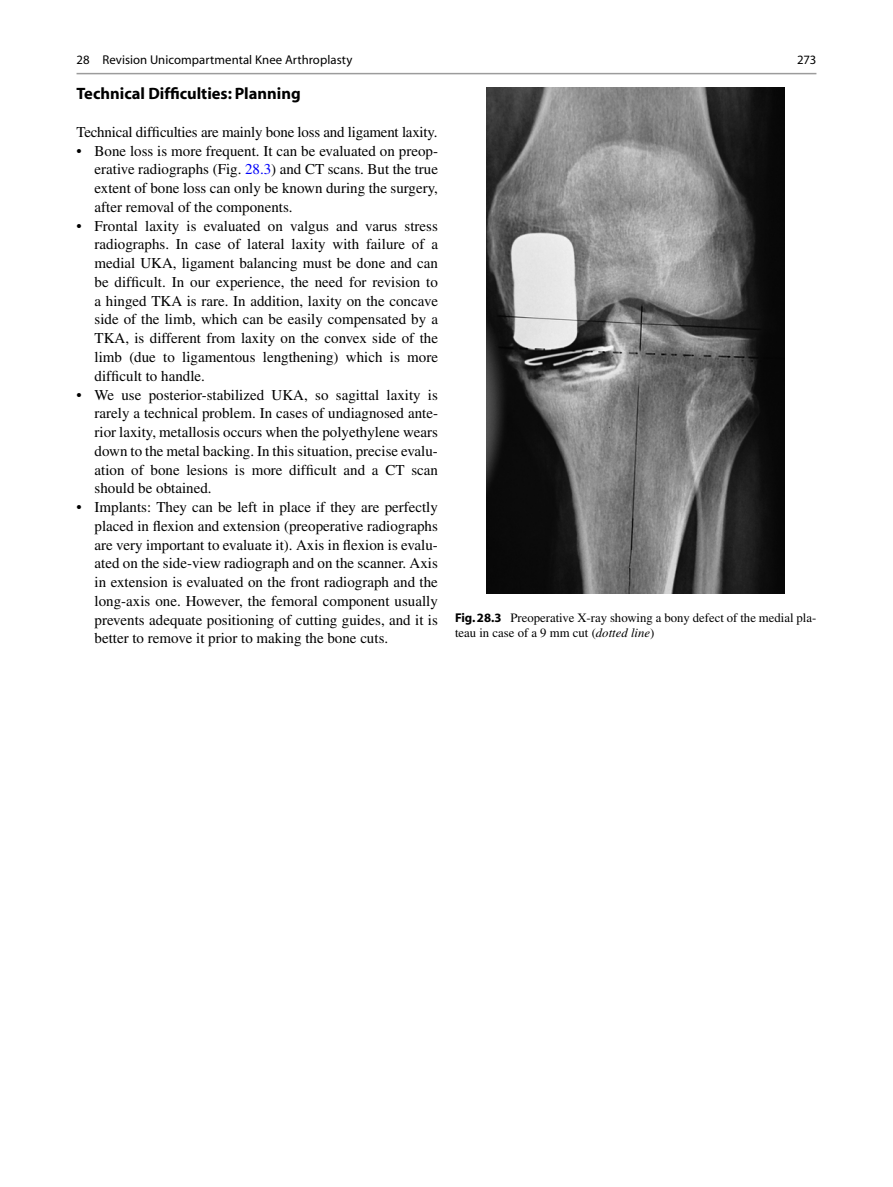
<style>
.page{position:relative;width:893px;height:1187px;background:#fff}
.page>*{position:absolute;margin:0;border:0;box-sizing:border-box;transform-origin:0 0}
.t1{font:700 16.5px "Lvbpxk Myriad";color:#000}
.t2{font:15px/18.8px "Gpnrwp Times";color:#000;text-align:justify}
.t3{font:12.75px/15px "Gpnrwp Times";color:#000}
.t4{font:12.75px "Bjwmjb Myriad";letter-spacing:.005em;color:#000}
.s1{color:#0000fa}
.s2{font-family:"Lvbpxk Myriad";font-weight:700}
.s3{font-family:"Gnfypb Times";font-style:italic}
</style>
<div class="page">
<img style="left:487px;top:88px;width:298px;height:505px">
<hr style="left:77px;top:73px;width:739px;height:1px;background:#9c9c9c">
<p class="t4" style="left:77px;top:55px;width:277px">28 Revision Unicompartmental Knee Arthroplasty</p>
<p class="t1" style="left:77px;top:88px;width:226px">Technical Difficulties: Planning</p>
<p class="t2" style="left:77px;top:124px;width:362px">Technical difficulties are mainly bone loss and ligament laxity.</p>
<p class="t2" style="left:95px;top:143px;width:345px;text-indent:-18px">• Bone loss is more frequent. It can be evaluated on preop&shy;erative radiographs (Fig. <span class="s1">28.3</span> ) and CT scans. But the true extent of bone loss can only be known during the surgery, after removal of the components.</p>
<p class="t2" style="left:95px;top:218px;width:345px;text-indent:-18px">• Frontal laxity is evaluated on valgus and varus stress radiographs. In case of lateral laxity with failure of a medial UKA, ligament balancing must be done and can be difficult. In our experience, the need for revision to a hinged TKA is rare. In addition, laxity on the concave side of the limb, which can be easily compensated by a TKA, is different from laxity on the convex side of the limb (due to ligamentous lengthening) which is more difficult to handle.</p>
<p class="t2" style="left:95px;top:386px;width:345px;text-indent:-18px">• We use posterior-stabilized UKA, so sagittal laxity is rarely a technical problem. In cases of undiagnosed ante&shy;rior laxity, metallosis occurs when the polyethylene wears down to the metal backing. In this situation, precise evalu&shy;ation of bone lesions is more difficult and a CT scan should be obtained.</p>
<p class="t2" style="left:95px;top:499px;width:345px;text-indent:-18px">• Implants: They can be left in place if they are perfectly placed in flexion and extension (preoperative radiographs are very important to evaluate it). Axis in flexion is evalu&shy;ated on the side-view radiograph and on the scanner. Axis in extension is evaluated on the front radiograph and the long-axis one. However, the femoral component usually prevents adequate positioning of cutting guides, and it is better to remove it prior to making the bone cuts.</p>
<p class="t4" style="left:797px;top:55px;width:21px">273</p>
<p class="t3" style="left:455px;top:611px;width:363px"><span class="s2">Fig. 28.3</span> Preoperative X-ray showing a bony defect of the medial pla&shy;teau in case of a 9 mm cut ( <span class="s3">dotted line</span> )</p>
</div>
